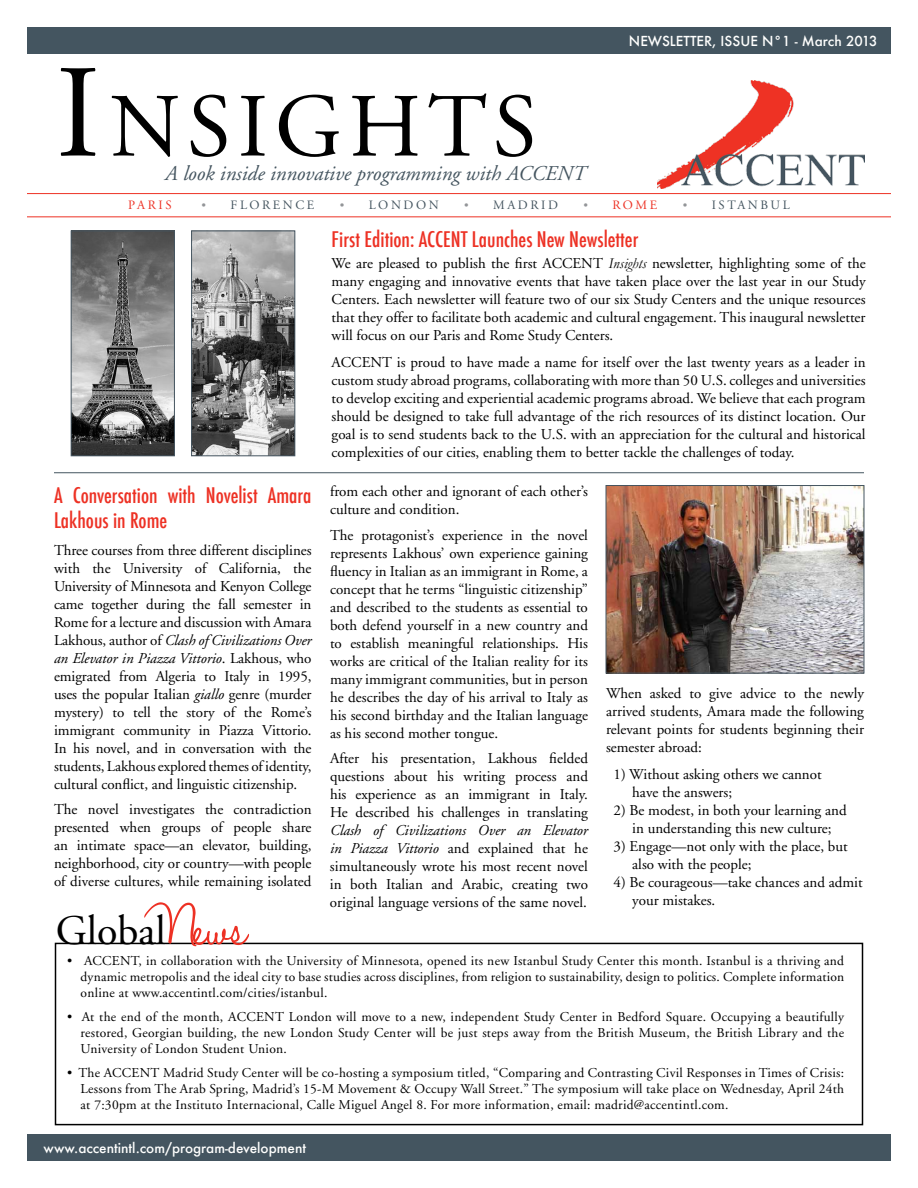
<style>
.page{position:relative;width:918px;height:1188px;background:#fff}
.page>*{position:absolute;margin:0;border:0;box-sizing:border-box;transform-origin:0 0}
.t1{font:90px "Adobe Garamond Pro";letter-spacing:.075em;color:#000}
.t2{font:66px "Halo Handletter";color:#ed3124}
.t3{font:42px "Adobe Garamond Pro";color:#000}
.t4{font:500 condensed 21px/25.2px "Futura";color:#ed3124}
.t5{font:italic 21px "Adobe Garamond";color:#455560}
.t6{font:15px/18px "Adobe Garamond";color:#000;text-align:justify}
.t7{font:13.5px/16.2px "Adobe Garamond";letter-spacing:.02em;color:#010000;text-align:justify}
.t8{font:500 13.5px "Futura";color:#fffffe}
.t9{font:12.75px "Adobe Garamond";letter-spacing:.2em;color:#455560}
.t10{font:12.75px "Adobe Garamond";color:#ed3124}
.t11{font:12.75px "Adobe Garamond";color:#445560}
.s1{font-size:132px}
.s2{font-size:12px;color:#939598}
.s3{font-style:italic}
.s4{font-family:"Garamond";font-style:italic}
</style>
<div class="page">
<div style="left:27px;top:1134px;width:864px;height:27px;background:#445560"></div>
<img style="left:657px;top:81px;width:207px;height:107px">
<div style="left:27px;top:27px;width:864px;height:27px;background:#445560"></div>
<hr style="left:54px;top:472px;width:810px;height:1px;background:#445560">
<hr style="left:27px;top:193px;width:864px;height:1px;background:#ed3124">
<hr style="left:27px;top:217px;width:864px;height:1px;background:#ed3124">
<img style="left:193px;top:233px;width:100px;height:221px">
<div style="left:191px;top:231px;width:104px;height:225px;border:1px solid #455560"></div>
<img style="left:73px;top:233px;width:100px;height:221px">
<div style="left:71px;top:231px;width:104px;height:225px;border:1px solid #455560"></div>
<img style="left:608px;top:487px;width:254px;height:184px">
<div style="left:606px;top:485px;width:258px;height:188px;border:1px solid #445560"></div>
<div style="left:55px;top:943px;width:808px;height:182px;border:2px solid #000"></div>
<h1 class="t1" style="left:56px;top:73px;width:483px"><span class="s1">I</span>NSIGHTS</h1>
<h3 class="t5" style="left:165px;top:162px;width:422px">A look inside innovative programming with ACCENT</h3>
<p class="t8" style="left:629px;top:32px;width:250px">NEWSLETTER, ISSUE N°1 - March 2013</p>
<p class="t10" style="left:128px;top:198px;width:19px">Paris</p>
<p class="t9" style="left:202px;top:198px;width:50px"><span class="s2">•</span> Florence</p>
<p class="t9" style="left:340px;top:198px;width:41px"><span class="s2">•</span> lon</p>
<p class="t9" style="left:404px;top:198px;width:25px">don</p>
<p class="t9" style="left:464px;top:198px;width:95px"><span class="s2">•</span> ma dr Id</p>
<p class="t10" style="left:583px;top:198px;width:42px"><span class="s2">•</span> rome</p>
<p class="t11" style="left:683px;top:198px;width:40px"><span class="s2">•</span> istan</p>
<p class="t11" style="left:761px;top:198px;width:21px">bul</p>
<h3 class="t4" style="left:54px;top:483px;width:259px">A Conversation with Novelist Amara<br>Lakhous in Rome</h3>
<p class="t6" style="left:54px;top:542px;width:259px">Three courses from three different disciplines with the University of California, the University of Minnesota and Kenyon College came together during the fall semester in Rome for a lecture and discussion with Amara Lakhous, author of <span class="s3">Clash of Civilizations Over an Elevator in Piazza Vittorio</span>. Lakhous, who emigrated from Algeria to Italy in 1995, uses the popular Italian <span class="s3">giallo</span> genre (murder mystery) to tell the story of the Rome’s immigrant community in Piazza Vittorio.<br>In his novel, and in conversation with the students, Lakhous explored themes of identity, cultural conflict, and linguistic citizenship.</p>
<p class="t6" style="left:54px;top:801px;width:259px">The novel investigates the contradiction presented when groups of people share an intimate space—an elevator, building, neighborhood, city or country—with people of diverse cultures, while remaining isolated</p>
<h2 class="t2" style="left:153px;top:892px;width:95px">News</h2>
<h3 class="t3" style="left:56px;top:905px;width:112px">Global</h3>
<h3 class="t4" style="left:332px;top:226px;width:308px">First Edition: ACCENT Launches New Newsletter</h3>
<p class="t6" style="left:332px;top:255px;width:536px">We are pleased to publish the first ACCENT <span class="s4">Insights</span> newsletter, highlighting some of the many engaging and innovative events that have taken place over the last year in our Study Centers. Each newsletter will feature two of our six Study Centers and the unique resources that they offer to facilitate both academic and cultural engagement. This inaugural newsletter will focus on our Paris and Rome Study Centers.</p>
<p class="t6" style="left:332px;top:354px;width:535px">ACCENT is proud to have made a name for itself over the last twenty years as a leader in custom study abroad programs, collaborating with more than 50 U.S. colleges and universities to develop exciting and experiential academic programs abroad. We believe that each program should be designed to take full advantage of the rich resources of its distinct location. Our goal is to send students back to the U.S. with an appreciation for the cultural and historical complexities of our cities, enabling them to better tackle the challenges of today.</p>
<p class="t6" style="left:330px;top:483px;width:260px">from each other and ignorant of each other’s culture and condition.</p>
<p class="t6" style="left:330px;top:526px;width:260px">The protagonist’s experience in the novel represents Lakhous’ own experience gaining fluency in Italian as an immigrant in Rome, a concept that he terms “linguistic citizenship” and described to the students as essential to both defend yourself in a new country and to establish meaningful relationships. His works are critical of the Italian reality for its many immigrant communities, but in person he describes the day of his arrival to Italy as his second birthday and the Italian language as his second mother tongue.</p>
<p class="t6" style="left:330px;top:750px;width:260px">After his presentation, Lakhous fielded questions about his writing process and his experience as an immigrant in Italy.<br>He described his challenges in translating</p>
<p class="t6" style="left:330px;top:822px;width:259px"><span class="s3">Clash of Civilizations Over an Elevator in Piazza Vittorio</span> and explained that he simultaneously wrote his most recent novel in both Italian and Arabic, creating two original language versions of the same novel.</p>
<p class="t6" style="left:606px;top:685px;width:259px">When asked to give advice to the newly arrived students, Amara made the following relevant points for students beginning their semester abroad:</p>
<p class="t6" style="left:632px;top:766px;width:191px;text-indent:-19px">1) Without asking others we cannot have the answers;</p>
<p class="t6" style="left:614px;top:802px;width:235px;text-align:center">2) Be modest, in both your learning and in understanding this new culture;</p>
<p class="t6" style="left:632px;top:838px;width:217px;text-indent:-19px">3) Engage—not only with the place, but also with the people;</p>
<p class="t6" style="left:632px;top:874px;width:232px;text-indent:-19px">4) Be courageous—take chances and admit your mistakes.</p>
<p class="t7" style="left:81px;top:953px;width:765px;text-indent:-14px">• ACCENT, in collaboration with the University of Minnesota, opened its new Istanbul Study Center this month. Istanbul is a thriving and dynamic metropolis and the ideal city to base studies across disciplines, from religion to sustainability, design to politics. Complete information online at www.accentintl.com/cities/istanbul.</p>
<p class="t7" style="left:81px;top:1009px;width:765px;text-indent:-14px">• At the end of the month, ACCENT London will move to a new, independent Study Center in Bedford Square. Occupying a beautifully restored, Georgian building, the new London Study Center will be just steps away from the British Museum, the British Library and the University of London Student Union.</p>
<p class="t7" style="left:81px;top:1065px;width:765px;text-indent:-14px">• The ACCENT Madrid Study Center will be co-hosting a symposium titled, “Comparing and Contrasting Civil Responses in Times of Crisis:<br>Lessons from The Arab Spring, Madrid’s 15-M Movement &amp; Occupy Wall Street.” The symposium will take place on Wednesday, April 24th at 7:30pm at the Instituto Internacional, Calle Miguel Angel 8. For more information, email: madrid@accentintl.com.</p>
<p class="t8" style="left:44px;top:1139px;width:264px">www.accentintl.com/program-development</p>
</div>
